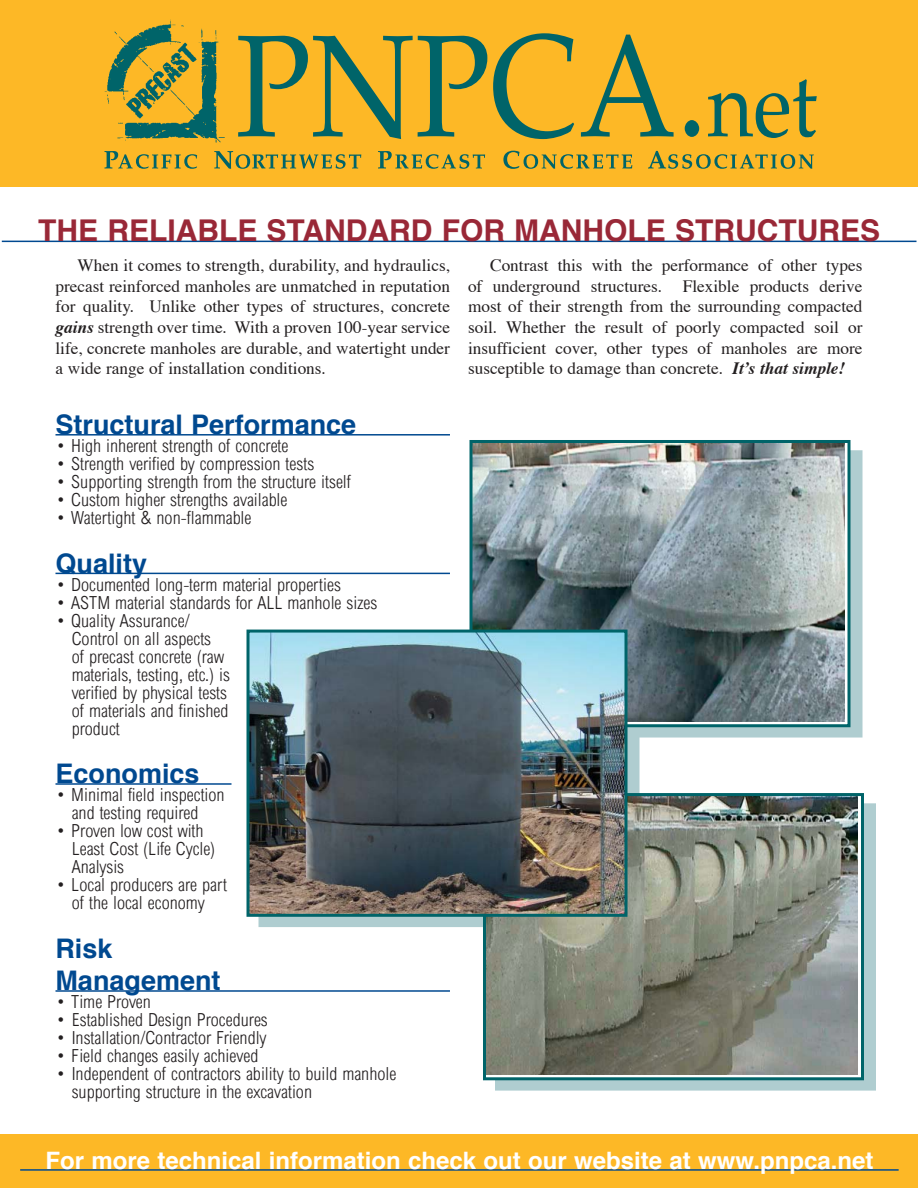
<style>
.page{position:relative;width:918px;height:1188px;background:#fff}
.page>*{position:absolute;margin:0;border:0;box-sizing:border-box;transform-origin:0 0}
.t1{font:700 30px "Helvetica";color:#992837}
.t2{font:700 27px/32.4px "Helvetica";color:#004990}
.t3{font:700 24px "Helvetica";color:#fff}
.t4{font:300 condensed 18px/18px "Arial";color:#231f20}
.t5{font:17.25px/20.7px "Times";color:#231f20;text-align:justify}
.s1{font-weight:700;font-style:italic}
</style>
<div class="page">
<div style="left:0;top:0;width:918px;height:186px;background:#fdb826"></div>
<hr style="left:56px;top:434px;width:394px;height:2px;background:#004990">
<hr style="left:56px;top:573px;width:394px;height:1px;background:#004990">
<hr style="left:56px;top:783px;width:176px;height:2px;background:#004990">
<hr style="left:56px;top:990px;width:394px;height:2px;background:#004990">
<svg style="left:496px;top:805px;width:378px;height:284px;fill:#afcdd0"></svg>
<div style="left:495px;top:803px;width:381px;height:288px;border:3px solid #afcdd0"></div>
<svg style="left:483px;top:452px;width:378px;height:284px;fill:#afcdd0"></svg>
<img style="left:487px;top:797px;width:371px;height:277px">
<div style="left:483px;top:793px;width:381px;height:287px;border:3px solid #006469"></div>
<div style="left:0;top:1134px;width:918px;height:54px;background:#fdb826"></div>
<hr style="left:2px;top:241px;width:914px;height:1px;background:#004990">
<img style="left:474px;top:444px;width:370px;height:277px">
<div style="left:470px;top:440px;width:380px;height:287px;border:3px solid #006469"></div>
<img style="left:251px;top:634px;width:373px;height:279px">
<div style="left:247px;top:630px;width:381px;height:287px;border:3px solid #006469"></div>
<hr style="left:20px;top:1169px;width:879px;height:2px;background:#004990">
<svg style="left:238px;top:35px;width:249px;height:104px"></svg>
<svg style="left:493px;top:33px;width:81px;height:106px"></svg>
<svg style="left:581px;top:35px;width:93px;height:102px"></svg>
<div style="left:685px;top:120px;width:14px;height:17px;background:#006469;border-radius:50%"></div>
<svg style="left:708px;top:79px;width:109px;height:59px"></svg>
<svg style="left:105px;top:151px;width:92px;height:18px"></svg>
<svg style="left:214px;top:151px;width:147px;height:18px"></svg>
<svg style="left:378px;top:151px;width:107px;height:18px"></svg>
<svg style="left:503px;top:151px;width:129px;height:18px"></svg>
<svg style="left:648px;top:151px;width:166px;height:18px"></svg>
<img style="left:104px;top:19px;width:121px;height:124px">
<h1 class="t1" style="left:38px;top:218px;width:843px">THE RELIABLE STANDARD FOR MANHOLE STRUCTURES</h1>
<p class="t5" style="left:55px;top:256px;width:396px;text-indent:22px">When it comes to strength, durability, and hydraulics, precast reinforced manholes are unmatched in reputation for quality. Unlike other types of structures, concrete <span class="s1">gains</span> strength over time. With a proven 100-year service life, concrete manholes are durable, and watertight under a wide range of installation conditions.</p>
<p class="t5" style="left:468px;top:256px;width:396px;text-indent:22px">Contrast this with the performance of other types of underground structures. Flexible products derive most of their strength from the surrounding compacted soil. Whether the result of poorly compacted soil or insufficient cover, other types of manholes are more susceptible to damage than concrete. <span class="s1">Itʼs that simple!</span></p>
<h2 class="t2" style="left:56px;top:411px;width:302px">Structural Performance</h2>
<p class="t4" style="left:56px;top:437px;width:234px">• High inherent strength of concrete</p>
<p class="t4" style="left:56px;top:455px;width:260px">• Strength verified by compression tests</p>
<p class="t4" style="left:56px;top:473px;width:297px">• Supporting strength from the structure itself</p>
<p class="t4" style="left:56px;top:491px;width:233px">• Custom higher strengths available</p>
<p class="t4" style="left:56px;top:509px;width:197px">• Watertight &amp; non-flammable</p>
<h2 class="t2" style="left:56px;top:549px;width:93px">Quality</h2>
<p class="t4" style="left:56px;top:576px;width:287px">• Documented long-term material properties</p>
<p class="t4" style="left:56px;top:594px;width:323px">• ASTM material standards for ALL manhole sizes</p>
<p class="t4" style="left:72px;top:612px;width:160px;text-indent:-16px">• Quality Assurance/<br>Control on all aspects<br>of precast concrete (raw materials, testing, etc.) is verified by physical tests of materials and finished product</p>
<h2 class="t2" style="left:56px;top:760px;width:146px">Economics</h2>
<p class="t4" style="left:56px;top:786px;width:171px;text-align:center">• Minimal field inspection and testing required</p>
<p class="t4" style="left:72px;top:822px;width:145px;text-indent:-16px">• Proven low cost with<br>Least Cost (Life Cycle)<br>Analysis</p>
<p class="t4" style="left:56px;top:876px;width:173px;text-align:center">• Local producers are part of the local economy</p>
<h2 class="t2" style="left:56px;top:934px;width:167px">Risk<br>Management</h2>
<p class="t4" style="left:56px;top:993px;width:97px">• Time Proven</p>
<p class="t4" style="left:56px;top:1011px;width:214px">• Established Design Procedures</p>
<p class="t4" style="left:56px;top:1029px;width:213px">• Installation/Contractor Friendly</p>
<p class="t4" style="left:56px;top:1047px;width:204px">• Field changes easily achieved</p>
<p class="t4" style="left:72px;top:1065px;width:326px;text-indent:-16px">• Independent of contractors ability to build manhole supporting structure in the excavation</p>
<h3 class="t3" style="left:45px;top:1151px;width:829px">For more technical information check out our website at www.pnpca.net</h3>
</div>
